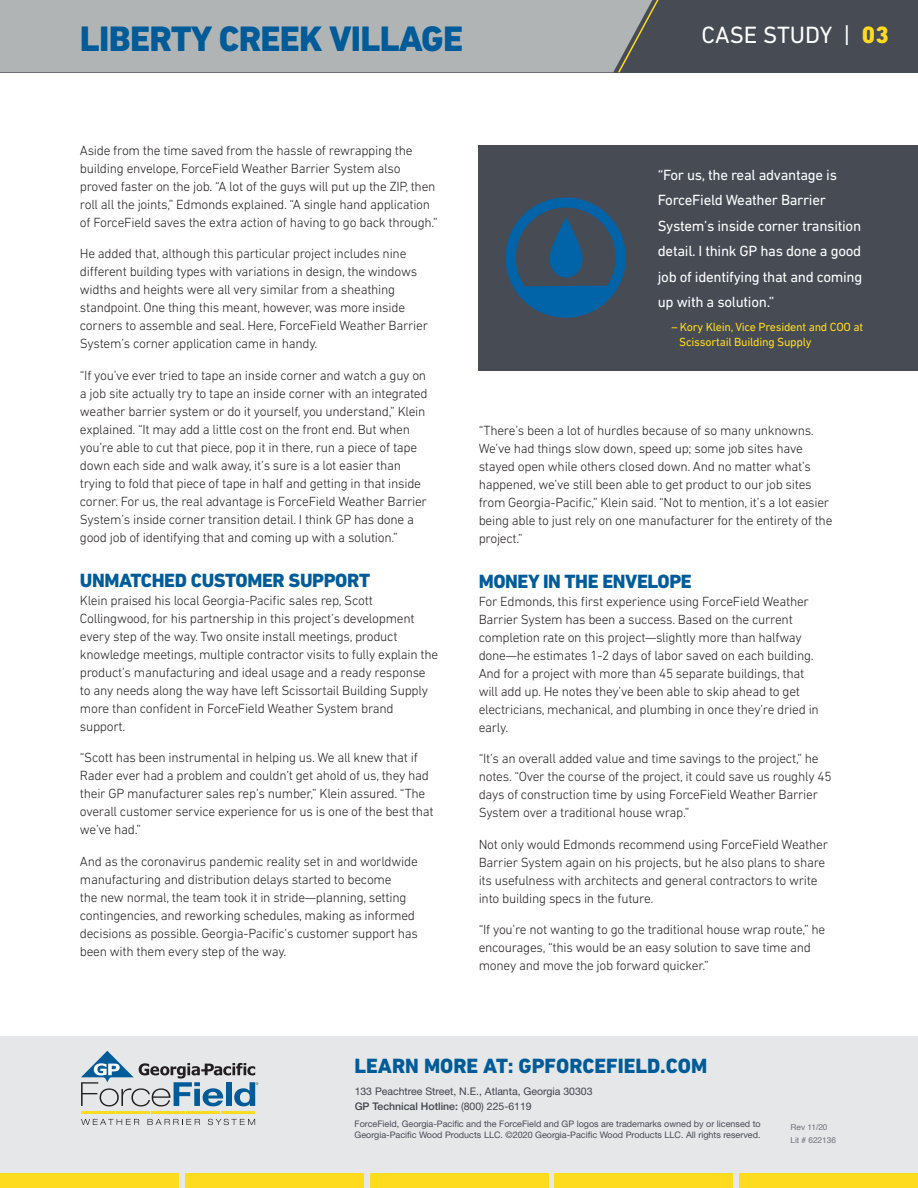
<style>
.page{position:relative;width:918px;height:1188px;background:#fff}
.page>*{position:absolute;margin:0;border:0;box-sizing:border-box;transform-origin:0 0}
.Main_headline{font:800 36px "DIN Next LT Pro";letter-spacing:-.02em;color:#005c98}
.t1{font:24px "DIN Next LT Pro";color:#fff}
.t2{font:800 21px "DIN Next LT Pro";color:#005c98}
.Subhead{font:800 19.5px "DIN Next LT Pro";letter-spacing:-.02em;color:#005c98}
.Callout_copy_-_rever{font:15px/25.5px "DIN Next LT Pro";letter-spacing:-.02em;color:#fff}
.Body_copy{font:300 13.5px/18px "DIN Next LT Pro";letter-spacing:-.02em;color:#231f20}
.Callout_copy_-_rever-2{font:12px/15px "DIN Next LT Pro";letter-spacing:-.02em;color:#ffdb1f}
.t3{font:10.5px/15px "Helvetica Neue LT Pro";color:#464b54}
.t4{font:9px/10.8px "Helvetica Neue LT Pro";color:#464b54}
.t5{font:8.25px/13.5px "Helvetica";color:#71757d}
.s1{font-weight:800;color:#ffdb1f}
.s2{font-weight:500}
</style>
<div class="page">
<div style="left:0;top:1037px;width:918px;height:151px;background:#e6e7e9"></div>
<div style="left:0;top:0;width:918px;height:72px;background:#464b54"></div>
<hr style="left:81px;top:1111px;width:34px;height:3px;background:#ffdb1f">
<hr style="left:116px;top:1111px;width:34px;height:3px;background:#ffdb1f">
<hr style="left:151px;top:1111px;width:34px;height:3px;background:#ffdb1f">
<hr style="left:186px;top:1111px;width:34px;height:3px;background:#ffdb1f">
<hr style="left:221px;top:1111px;width:34px;height:3px;background:#ffdb1f">
<svg style="left:81px;top:1119px;width:58px;height:6px"></svg>
<svg style="left:148px;top:1119px;width:52px;height:6px"></svg>
<svg style="left:208px;top:1119px;width:47px;height:6px"></svg>
<svg style="left:81px;top:1051px;width:177px;height:55px"></svg>
<div style="left:479px;top:145px;width:439px;height:225px;background:#464b54"></div>
<div style="left:0;top:0;width:618px;height:72px;background:#b1b4b5"></div>
<div style="left:739px;top:1173px;width:179px;height:15px;background:#ffdb1f"></div>
<div style="left:555px;top:1173px;width:178px;height:15px;background:#ffdb1f"></div>
<div style="left:370px;top:1173px;width:178px;height:15px;background:#ffdb1f"></div>
<div style="left:185px;top:1173px;width:178px;height:15px;background:#ffdb1f"></div>
<div style="left:0;top:1173px;width:179px;height:15px;background:#ffdb1f"></div>
<svg style="left:618px;top:0;width:41px;height:72px"></svg>
<svg style="left:505px;top:197px;width:121px;height:121px"></svg>
<p class="Main_headline" style="left:80px;top:17px;width:385px">LIBERTY CREEK VILLAGE</p>
<p class="t1" style="left:702px;top:21px;width:189px">CASE STUDY | <span class="s1">03</span></p>
<p class="Body_copy" style="left:80px;top:141px;width:359px">Aside from the time saved from the hassle of rewrapping the building envelope, ForceField Weather Barrier System also proved faster on the job. “A lot of the guys will put up the ZIP, then roll all the joints,” Edmonds explained. “A single hand application of ForceField saves the extra action of having to go back through.”</p>
<p class="Body_copy" style="left:80px;top:245px;width:350px">He added that, although this particular project includes nine different building types with variations in design, the windows widths and heights were all very similar from a sheathing standpoint. One thing this meant, however, was more inside corners to assemble and seal. Here, ForceField Weather Barrier System’s corner application came in handy.</p>
<p class="Body_copy" style="left:80px;top:366px;width:349px">“If you’ve ever tried to tape an inside corner and watch a guy on a job site actually try to tape an inside corner with an integrated weather barrier system or do it yourself, you understand,” Klein explained. “It may add a little cost on the front end. But when you’re able to cut that piece, pop it in there, run a piece of tape down each side and walk away, it’s sure is a lot easier than trying to fold that piece of tape in half and getting in that inside corner. For us, the real advantage is ForceField Weather Barrier System’s inside corner transition detail. I think GP has done a good job of identifying that and coming up with a solution.”</p>
<p class="Subhead" style="left:80px;top:569px;width:292px">UNMATCHED CUSTOMER SUPPORT</p>
<p class="Body_copy" style="left:80px;top:591px;width:360px">Klein praised his local Georgia-Pacific sales rep, Scott Collingwood, for his partnership in this project’s development every step of the way. Two onsite install meetings, product knowledge meetings, multiple contractor visits to fully explain the product’s manufacturing and ideal usage and a ready response to any needs along the way have left Scissortail Building Supply more than confident in ForceField Weather System brand support.</p>
<p class="Body_copy" style="left:80px;top:749px;width:355px">“Scott has been instrumental in helping us. We all knew that if Rader ever had a problem and couldn’t get ahold of us, they had their GP manufacturer sales rep’s number,” Klein assured. “The overall customer service experience for us is one of the best that we’ve had.”</p>
<p class="Body_copy" style="left:80px;top:852px;width:339px">And as the coronavirus pandemic reality set in and worldwide manufacturing and distribution delays started to become<br>the new normal, the team took it in stride—planning, setting contingencies, and reworking schedules, making as informed decisions as possible. Georgia-Pacific’s customer support has been with them every step of the way.</p>
<p class="Callout_copy_-_rever" style="left:658px;top:162px;width:206px">“For us, the real advantage is<br>ForceField Weather Barrier<br>System’s inside corner transition detail. I think GP has done a good job of identifying that and coming up with a solution.”</p>
<p class="Callout_copy_-_rever-2" style="left:679px;top:320px;width:185px;text-indent:-8px">– Kory Klein, Vice President and COO at<br>Scissortail Building Supply</p>
<p class="Body_copy" style="left:479px;top:421px;width:355px">“There’s been a lot of hurdles because of so many unknowns.<br>We’ve had things slow down, speed up; some job sites have stayed open while others closed down. And no matter what’s happened, we’ve still been able to get product to our job sites from Georgia-Pacific,” Klein said. “Not to mention, it’s a lot easier being able to just rely on one manufacturer for the entirety of the project.”</p>
<p class="Subhead" style="left:479px;top:569px;width:215px">MONEY IN THE ENVELOPE</p>
<p class="Body_copy" style="left:479px;top:592px;width:342px">For Edmonds, this first experience using ForceField Weather Barrier System has been a success. Based on the current completion rate on this project—slightly more than halfway done—he estimates 1-2 days of labor saved on each building.<br>And for a project with more than 45 separate buildings, that will add up. He notes they’ve been able to skip ahead to get electricians, mechanical, and plumbing in once they’re dried in early.</p>
<p class="Body_copy" style="left:479px;top:749px;width:354px">“It’s an overall added value and time savings to the project,” he notes. “Over the course of the project, it could save us roughly 45 days of construction time by using ForceField Weather Barrier System over a traditional house wrap.”</p>
<p class="Body_copy" style="left:479px;top:835px;width:351px">Not only would Edmonds recommend using ForceField Weather Barrier System again on his projects, but he also plans to share its usefulness with architects and general contractors to write into building specs in the future.</p>
<p class="Body_copy" style="left:479px;top:920px;width:348px">“If you’re not wanting to go the traditional house wrap route,” he encourages, “this would be an easy solution to save time and money and move the job forward quicker.”</p>
<p class="t2" style="left:355px;top:1054px;width:354px">LEARN MORE AT: GPFORCEFIELD.COM</p>
<p class="t3" style="left:355px;top:1084px;width:239px">133 Peachtree Street, N.E., Atlanta, Georgia 30303<br><span class="s2">GP Technical Hotline:</span> (800) 225-6119</p>
<p class="t4" style="left:355px;top:1118px;width:408px">ForceField, Georgia-Pacific and the ForceField and GP logos are trademarks owned by or licensed to<br>Georgia-Pacific Wood Products LLC. ©2020 Georgia-Pacific Wood Products LLC. All rights reserved.</p>
<p class="t5" style="left:791px;top:1120px;width:47px">Rev 11/20<br>Lit # 622136</p>
</div>
